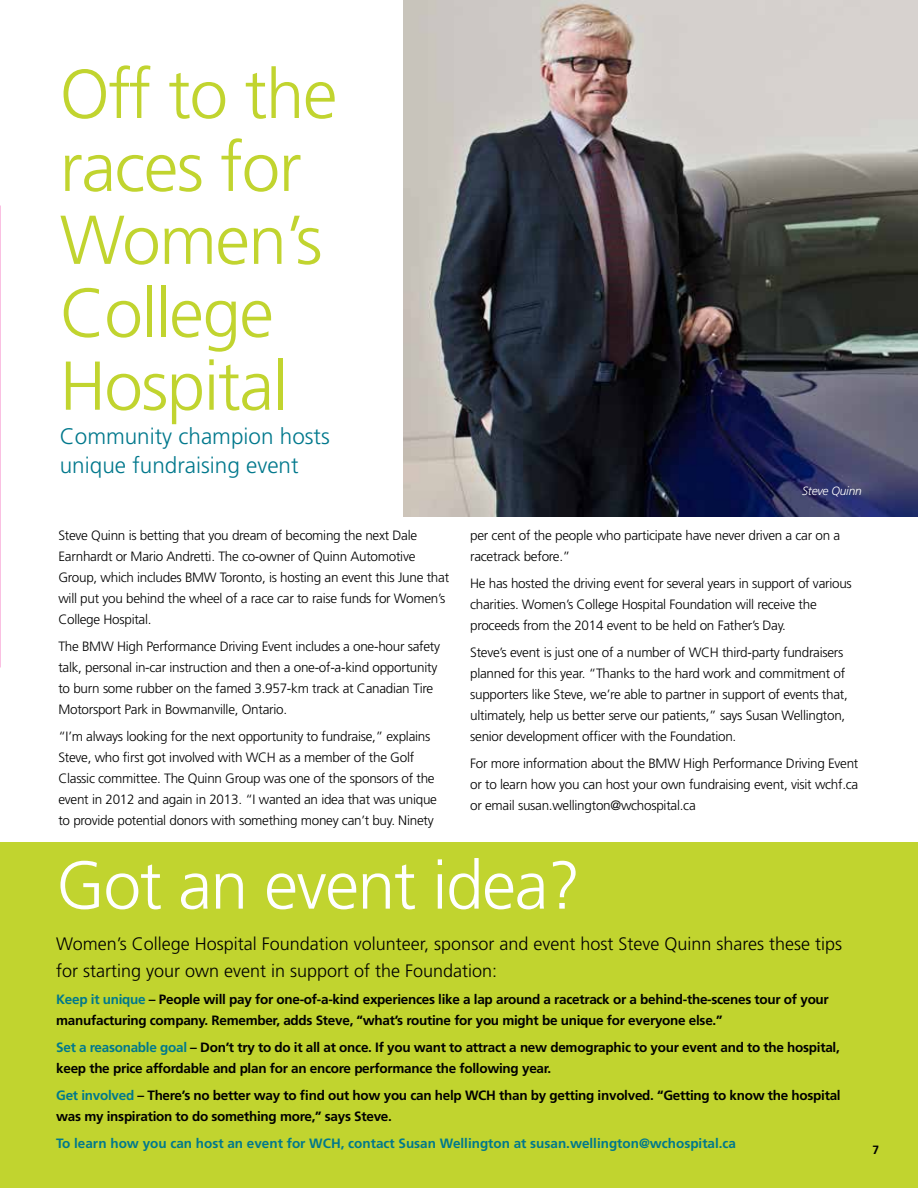
<style>
.page{position:relative;width:918px;height:1188px;background:#fff}
.page>*{position:absolute;margin:0;border:0;box-sizing:border-box;transform-origin:0 0}
.t1{font:300 69px/72.9px "Frutiger";letter-spacing:-.02em;color:#c1d42f}
.t2{font:300 67.5px "Frutiger";letter-spacing:-.02em;color:#fff}
.t3{font:300 22.5px/28.5px "Frutiger";color:#00788c}
.t4{font:300 18px/27px "Frutiger";color:#000}
.t5{font:300 13.5px/21px "Frutiger";letter-spacing:-.02em;color:#000}
.t6{font:700 13.5px/21px "Frutiger";letter-spacing:-.02em;color:#000}
.t7{font:700 13.5px "Frutiger";color:#00788c}
.t8{font:italic 300 12px "Frutiger";letter-spacing:-.02em;color:#fff}
.t9{font:700 12px "Frutiger";color:#000}
.s1{color:#00788c}
</style>
<div class="page">
<img style="left:0;top:205px;width:1px;height:463px">
<div style="left:0;top:842px;width:918px;height:346px;background:#c1d42f"></div>
<img style="left:404px;top:0;width:514px;height:517px">
<h1 class="t1" style="left:60px;top:58px;width:279px">Off to the races for<br>Women’s<br>College<br>Hospital</h1>
<h3 class="t3" style="left:60px;top:422px;width:272px">Community champion hosts unique fundraising event</h3>
<p class="t8" style="left:802px;top:484px;width:61px">Steve Quinn</p>
<p class="t5" style="left:58px;top:525px;width:392px">Steve Quinn is betting that you dream of becoming the next Dale Earnhardt or Mario Andretti. The co-owner of Quinn Automotive Group, which includes BMW Toronto, is hosting an event this June that will put you behind the wheel of a race car to raise funds for Women’s College Hospital.</p>
<p class="t5" style="left:58px;top:636px;width:383px">The BMW High Performance Driving Event includes a one-hour safety talk, personal in-car instruction and then a one-of-a-kind opportunity to burn some rubber on the famed 3.957-km track at Canadian Tire Motorsport Park in Bowmanville, Ontario.</p>
<p class="t5" style="left:58px;top:726px;width:380px">“I’m always looking for the next opportunity to fundraise,” explains Steve, who first got involved with WCH as a member of the Golf Classic committee. The Quinn Group was one of the sponsors of the event in 2012 and again in 2013. “I wanted an idea that was unique to provide potential donors with something money can’t buy. Ninety</p>
<p class="t5" style="left:470px;top:525px;width:371px">per cent of the people who participate have never driven a car on a racetrack before.”</p>
<p class="t5" style="left:470px;top:573px;width:383px">He has hosted the driving event for several years in support of various charities. Women’s College Hospital Foundation will receive the proceeds from the 2014 event to be held on Father’s Day.</p>
<p class="t5" style="left:470px;top:642px;width:379px">Steve’s event is just one of a number of WCH third-party fundraisers planned for this year. “Thanks to the hard work and commitment of supporters like Steve, we’re able to partner in support of events that, ultimately, help us better serve our patients,” says Susan Wellington, senior development officer with the Foundation.</p>
<p class="t5" style="left:470px;top:753px;width:390px;text-align:justify">For more information about the BMW High Performance Driving Event or to learn how you can host your own fundraising event, visit wchf.ca or email susan.wellington@wchospital.ca</p>
<h2 class="t2" style="left:56px;top:847px;width:526px">Got an event idea?</h2>
<h3 class="t4" style="left:56px;top:930px;width:787px">Women’s College Hospital Foundation volunteer, sponsor and event host Steve Quinn shares these tips for starting your own event in support of the Foundation:</h3>
<p class="t6" style="left:56px;top:989px;width:774px"><span class="s1">Keep it unique</span> – People will pay for one-of-a-kind experiences like a lap around a racetrack or a behind-the-scenes tour of your manufacturing company. Remember, adds Steve, “what’s routine for you might be unique for everyone else.”</p>
<p class="t6" style="left:56px;top:1037px;width:785px"><span class="s1">Set a reasonable goal</span> – Don’t try to do it all at once. If you want to attract a new demographic to your event and to the hospital, keep the price affordable and plan for an encore performance the following year.</p>
<p class="t6" style="left:56px;top:1085px;width:786px"><span class="s1">Get involved</span> – There’s no better way to find out how you can help WCH than by getting involved. “Getting to know the hospital was my inspiration to do something more,” says Steve.</p>
<p class="t7" style="left:56px;top:1136px;width:681px">To learn how you can host an event for WCH, contact Susan Wellington at susan.wellington@wchospital.ca</p>
<p class="t9" style="left:873px;top:1143px;width:8px">7</p>
</div>
